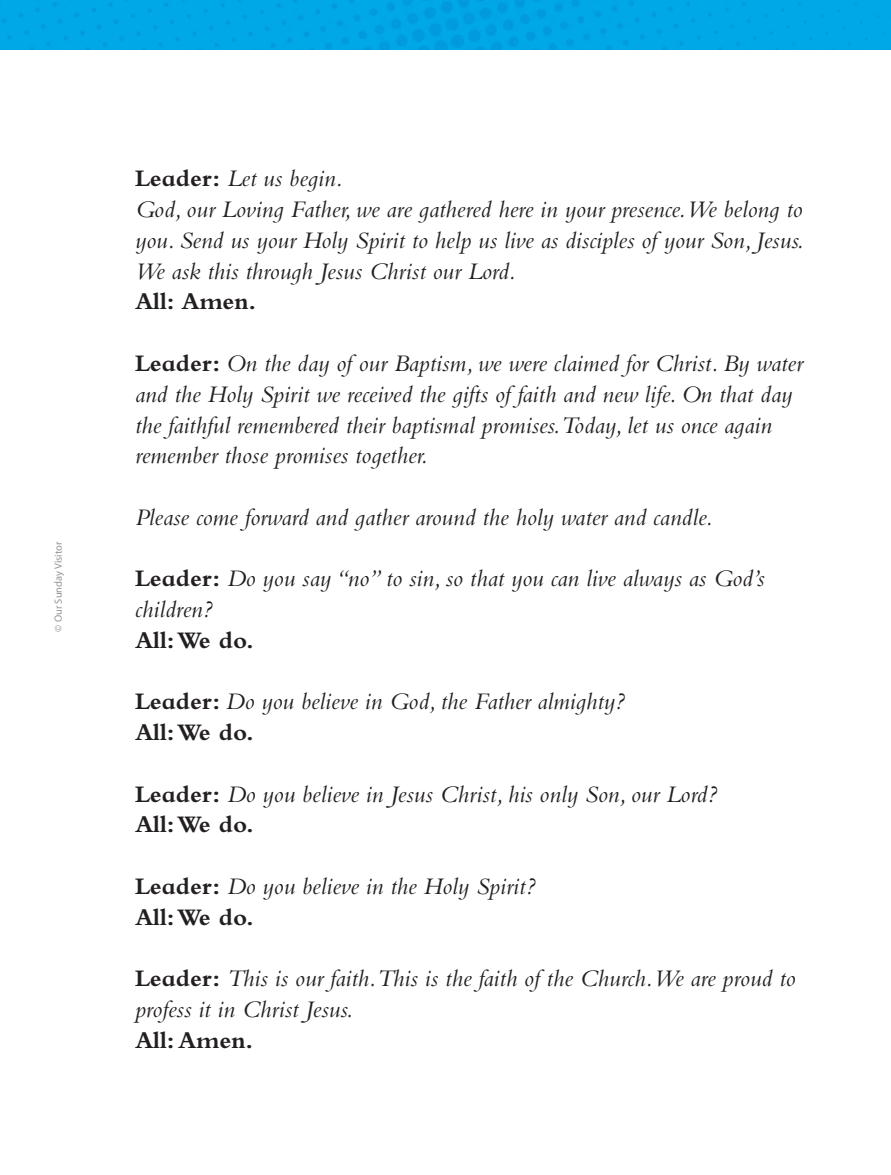
<style>
.page{position:relative;width:891px;height:1175px;background:#fff}
.page>*{position:absolute;margin:0;border:0;box-sizing:border-box;transform-origin:0 0}
.Body_Text{font:italic 24.75px/30.8px "Bembo Infant MT Std";color:#231f20}
.Body_Text-2{font:700 24.75px "Bembo Infant MT Std";color:#231f20}
.zzCopyright{font:10.5px "Myriad Pro";color:#939598}
.s1{font-weight:700;font-style:normal}
</style>
<div class="page">
<div style="left:0;top:0;width:891px;height:50px;background:#00a8e7"></div>
<p class="zzCopyright" style="left:52px;top:631px;width:91px;rotate:-90deg">© Our Sunday Visitor</p>
<p class="Body_Text" style="left:135px;top:163px;width:209px"><span class="s1">Leader:</span> Let us begin.</p>
<p class="Body_Text" style="left:135px;top:194px;width:671px;text-align:justify">God, our Loving Father, we are gathered here in your presence. We belong to you. Send us your Holy Spirit to help us live as disciples of your Son, Jesus.<br>We ask this through Jesus Christ our Lord.</p>
<p class="Body_Text-2" style="left:135px;top:288px;width:123px">All: Amen.</p>
<p class="Body_Text" style="left:135px;top:347px;width:669px"><span class="s1">Leader:</span> On the day of our Baptism, we were claimed for Christ. By water and the Holy Spirit we received the gifts of faith and new life. On that day the faithful remembered their baptismal promises. Today, let us once again remember those promises together.</p>
<p class="Body_Text" style="left:135px;top:501px;width:579px">Please come forward and gather around the holy water and candle.</p>
<p class="Body_Text" style="left:135px;top:563px;width:631px"><span class="s1">Leader:</span> Do you say “no” to sin, so that you can live always as God’s children?</p>
<p class="Body_Text-2" style="left:135px;top:627px;width:120px">All: We do.</p>
<p class="Body_Text" style="left:135px;top:686px;width:492px"><span class="s1">Leader:</span> Do you believe in God, the Father almighty?</p>
<p class="Body_Text-2" style="left:135px;top:719px;width:120px">All: We do.</p>
<p class="Body_Text" style="left:135px;top:778px;width:584px"><span class="s1">Leader:</span> Do you believe in Jesus Christ, his only Son, our Lord?</p>
<p class="Body_Text-2" style="left:135px;top:811px;width:120px">All: We do.</p>
<p class="Body_Text" style="left:135px;top:870px;width:402px"><span class="s1">Leader:</span> Do you believe in the Holy Spirit?</p>
<p class="Body_Text-2" style="left:135px;top:903px;width:120px">All: We do.</p>
<p class="Body_Text" style="left:135px;top:962px;width:662px"><span class="s1">Leader:</span> This is our faith. This is the faith of the Church. We are proud to profess it in Christ Jesus.</p>
<p class="Body_Text-2" style="left:135px;top:1026px;width:120px">All: Amen.</p>
</div>
